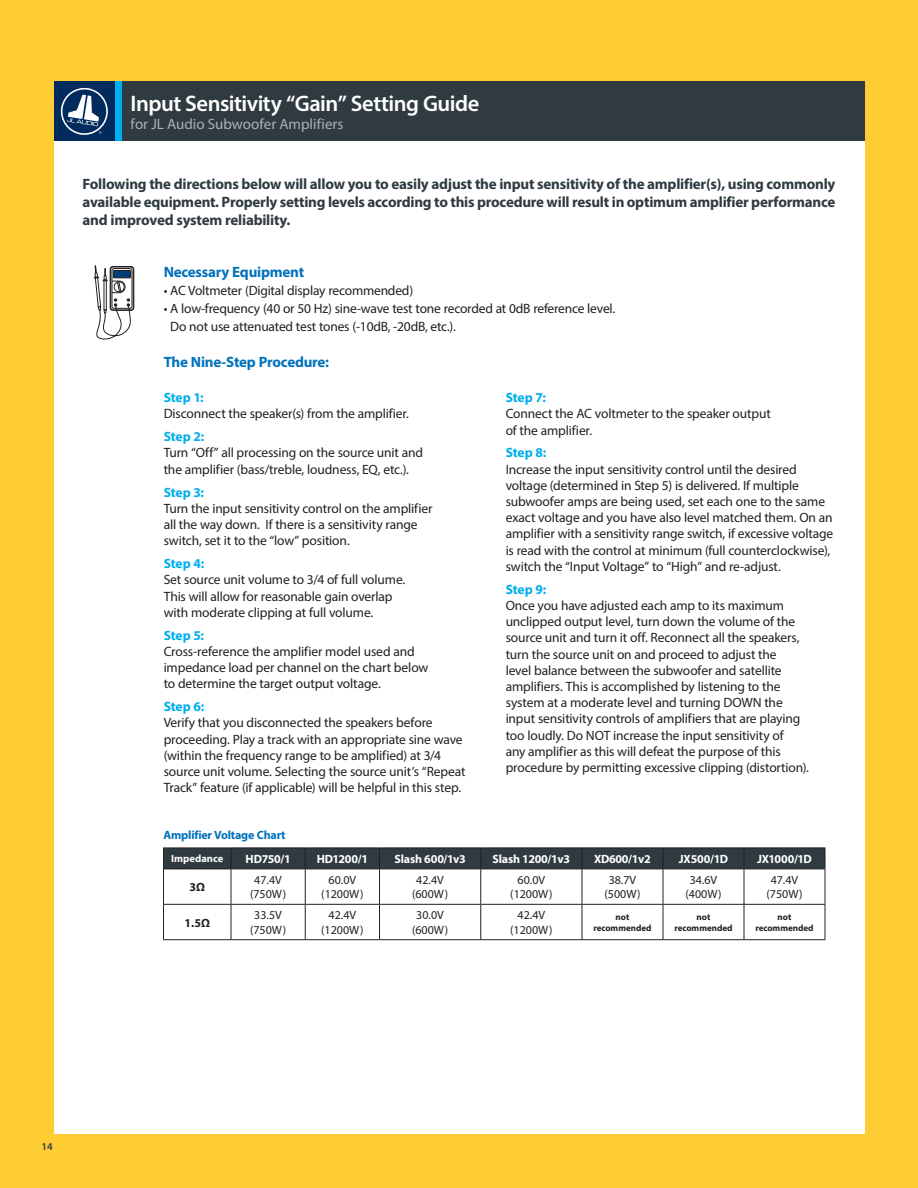
<style>
.page{position:relative;width:918px;height:1188px;background:#fecd33}
.page>*{position:absolute;margin:0;border:0;box-sizing:border-box;transform-origin:0 0}
.t1{font:600 22.5px "Myriad Pro";letter-spacing:-.02em;color:#fff}
.t2{font:700 15px/18px "Myriad Pro";letter-spacing:-.015em;color:#2f3b41;text-align:justify}
.body_copy{font:700 15px "Myriad Pro";letter-spacing:-.015em;color:#0072bc}
.t3{font:15px "Myriad Pro";color:#aeafb3}
.body_copy-2{font:13.5px/16.2px "Myriad Pro";letter-spacing:-.015em;color:#231f20}
.t4{font:12px/14.4px "Myriad Pro";color:#231f20;text-align:center}
.t5{font:700 12px "Myriad Pro";letter-spacing:-.015em;color:#fff}
.Subhead{font:700 12px "Myriad Pro";letter-spacing:-.015em;color:#0072bc}
.t6{font:700 12px "Myriad Pro";letter-spacing:-.035em;color:#fff}
.t7{font:700 12px "Myriad Pro";color:#231f20}
.t8{font:700 10.5px "Myriad Pro";color:#fff}
.t9{font:600 10.5px "Myriad Pro";color:#2f3b41}
.t10{font:700 9px/10.8px "Myriad Pro";color:#231f20;text-align:center}
.s1{font-weight:700;color:#00aeef}
</style>
<div class="page">
<div style="left:54px;top:81px;width:810px;height:61px;background:#2f3b41"></div>
<div style="left:54px;top:81px;width:61px;height:61px;background:#002b5c"></div>
<div style="left:115px;top:81px;width:7px;height:61px;background:#00aeef"></div>
<svg style="left:60px;top:87px;width:48px;height:48px"></svg>
<div style="left:54px;top:142px;width:810px;height:992px;background:#fff"></div>
<svg style="left:94px;top:266px;width:40px;height:73px"></svg>
<div style="left:164px;top:848px;width:67px;height:21px;background:#2f3b41"></div>
<hr style="left:163px;top:848px;width:68px;height:1px;background:#231f20">
<svg style="left:163px;top:849px;width:1px;height:20px"></svg>
<svg style="left:231px;top:848px;width:595px;height:21px;background:#2e393f"></svg>
<hr style="left:163px;top:869px;width:68px;height:1px;background:#231f20">
<hr style="left:163px;top:869px;width:1px;height:35px;background:#231f20">
<hr style="left:231px;top:869px;width:74px;height:1px;background:#231f20">
<hr style="left:231px;top:869px;width:1px;height:35px;background:#231f20">
<hr style="left:305px;top:869px;width:75px;height:1px;background:#231f20">
<hr style="left:305px;top:869px;width:1px;height:35px;background:#231f20">
<hr style="left:380px;top:869px;width:101px;height:1px;background:#231f20">
<hr style="left:379px;top:869px;width:1px;height:35px;background:#231f20">
<hr style="left:481px;top:869px;width:101px;height:1px;background:#231f20">
<hr style="left:480px;top:869px;width:1px;height:35px;background:#231f20">
<hr style="left:582px;top:869px;width:81px;height:1px;background:#231f20">
<hr style="left:582px;top:869px;width:1px;height:35px;background:#231f20">
<hr style="left:663px;top:869px;width:81px;height:1px;background:#231f20">
<hr style="left:663px;top:869px;width:1px;height:35px;background:#231f20">
<hr style="left:744px;top:869px;width:81px;height:1px;background:#231f20">
<hr style="left:744px;top:869px;width:1px;height:35px;background:#231f20">
<hr style="left:825px;top:869px;width:1px;height:35px;background:#231f20">
<hr style="left:163px;top:904px;width:68px;height:1px;background:#231f20">
<hr style="left:163px;top:905px;width:1px;height:34px;background:#231f20">
<hr style="left:231px;top:904px;width:74px;height:1px;background:#231f20">
<hr style="left:231px;top:905px;width:1px;height:34px;background:#231f20">
<hr style="left:305px;top:904px;width:75px;height:1px;background:#231f20">
<hr style="left:305px;top:905px;width:1px;height:34px;background:#231f20">
<hr style="left:380px;top:904px;width:101px;height:1px;background:#231f20">
<hr style="left:379px;top:905px;width:1px;height:34px;background:#231f20">
<hr style="left:481px;top:904px;width:101px;height:1px;background:#231f20">
<hr style="left:480px;top:905px;width:1px;height:34px;background:#231f20">
<hr style="left:582px;top:904px;width:81px;height:1px;background:#231f20">
<hr style="left:582px;top:905px;width:1px;height:34px;background:#231f20">
<hr style="left:663px;top:904px;width:81px;height:1px;background:#231f20">
<hr style="left:663px;top:905px;width:1px;height:34px;background:#231f20">
<hr style="left:744px;top:904px;width:81px;height:1px;background:#231f20">
<hr style="left:744px;top:905px;width:1px;height:34px;background:#231f20">
<hr style="left:825px;top:905px;width:1px;height:34px;background:#231f20">
<hr style="left:163px;top:939px;width:68px;height:1px;background:#231f20">
<hr style="left:231px;top:939px;width:74px;height:1px;background:#231f20">
<hr style="left:305px;top:939px;width:75px;height:1px;background:#231f20">
<hr style="left:380px;top:939px;width:101px;height:1px;background:#231f20">
<hr style="left:481px;top:939px;width:101px;height:1px;background:#231f20">
<hr style="left:582px;top:939px;width:81px;height:1px;background:#231f20">
<hr style="left:663px;top:939px;width:81px;height:1px;background:#231f20">
<hr style="left:744px;top:939px;width:81px;height:1px;background:#231f20">
<p class="t1" style="left:131px;top:90px;width:350px">Input Sensitivity “Gain” Setting Guide</p>
<p class="t3" style="left:131px;top:115px;width:214px">for JL Audio Subwoofer Amplifiers</p>
<p class="t2" style="left:82px;top:174px;width:755px">Following the directions below will allow you to easily adjust the input sensitivity of the amplifier(s), using commonly available equipment. Properly setting levels according to this procedure will result in optimum amplifier performance and improved system reliability.</p>
<p class="body_copy" style="left:164px;top:262px;width:142px">Necessary Equipment</p>
<p class="body_copy-2" style="left:164px;top:282px;width:251px">• AC Voltmeter (Digital display recommended)</p>
<p class="body_copy-2" style="left:170px;top:299px;width:446px;line-height:18px;text-indent:-7px">• A low-frequency (40 or 50 Hz) sine-wave test tone recorded at 0dB reference level.<br>Do not use attenuated test tones (-10dB, -20dB, etc.).</p>
<p class="body_copy" style="left:164px;top:352px;width:167px">The Nine-Step Procedure:</p>
<p class="body_copy-2" style="left:164px;top:389px;width:247px"><span class="s1">Step 1:<br></span>Disconnect the speaker(s) from the amplifier.</p>
<p class="body_copy-2" style="left:164px;top:428px;width:261px"><span class="s1">Step 2:<br></span>Turn “Off” all processing on the source unit and the amplifier (bass/treble, loudness, EQ, etc.).</p>
<p class="body_copy-2" style="left:164px;top:484px;width:270px"><span class="s1">Step 3:<br></span>Turn the input sensitivity control on the amplifier all the way down. If there is a sensitivity range switch, set it to the “low” position.</p>
<p class="body_copy-2" style="left:164px;top:555px;width:243px"><span class="s1">Step 4:<br></span>Set source unit volume to 3/4 of full volume.<br>This will allow for reasonable gain overlap with moderate clipping at full volume.</p>
<p class="body_copy-2" style="left:164px;top:627px;width:266px"><span class="s1">Step 5:<br></span>Cross-reference the amplifier model used and impedance load per channel on the chart below to determine the target output voltage.</p>
<p class="body_copy-2" style="left:164px;top:698px;width:303px"><span class="s1">Step 6:<br></span>Verify that you disconnected the speakers before proceeding. Play a track with an appropriate sine wave (within the frequency range to be amplified) at 3/4 source unit volume. Selecting the source unit’s “Repeat Track” feature (if applicable) will be helpful in this step.</p>
<p class="body_copy-2" style="left:506px;top:389px;width:267px"><span class="s1">Step 7:<br></span>Connect the AC voltmeter to the speaker output of the amplifier.</p>
<p class="body_copy-2" style="left:506px;top:445px;width:329px"><span class="s1">Step 8:<br></span>Increase the input sensitivity control until the desired voltage (determined in Step 5) is delivered. If multiple subwoofer amps are being used, set each one to the same exact voltage and you have also level matched them. On an amplifier with a sensitivity range switch, if excessive voltage is read with the control at minimum (full counterclockwise), switch the “Input Voltage” to “High” and re-adjust.</p>
<p class="body_copy-2" style="left:506px;top:581px;width:305px"><span class="s1">Step 9:<br></span>Once you have adjusted each amp to its maximum unclipped output level, turn down the volume of the source unit and turn it off. Reconnect all the speakers, turn the source unit on and proceed to adjust the<br>level balance between the subwoofer and satellite amplifiers. This is accomplished by listening to the system at a moderate level and turning DOWN the input sensitivity controls of amplifiers that are playing too loudly. Do NOT increase the input sensitivity of<br>any amplifier as this will defeat the purpose of this procedure by permitting excessive clipping (distortion).</p>
<p class="Subhead" style="left:164px;top:827px;width:124px">Amplifier Voltage Chart</p>
<p class="t8" style="left:171px;top:852px;width:54px">Impedance</p>
<p class="t5" style="left:246px;top:851px;width:47px">HD750/1</p>
<p class="t5" style="left:317px;top:851px;width:53px">HD1200/1</p>
<p class="t5" style="left:394px;top:851px;width:73px">Slash 600/1v3</p>
<p class="t5" style="left:492px;top:851px;width:79px">Slash 1200/1v3</p>
<p class="t5" style="left:594px;top:851px;width:58px">XD600/1v2</p>
<p class="t5" style="left:679px;top:851px;width:51px">JX500/1D</p>
<p class="t6" style="left:757px;top:851px;width:56px">JX1000/1D</p>
<p class="t7" style="left:189px;top:879px;width:17px">3Ω</p>
<p class="t4" style="left:250px;top:873px;width:38px">47.4V (750W)</p>
<p class="t4" style="left:329px;top:873px;width:29px">60.0V</p>
<p class="t4" style="left:412px;top:873px;width:38px">42.4V (600W)</p>
<p class="t4" style="left:510px;top:873px;width:44px">60.0V (1200W)</p>
<p class="t4" style="left:604px;top:873px;width:38px">38.7V (500W)</p>
<p class="t4" style="left:685px;top:873px;width:38px">34.6V (400W)</p>
<p class="t4" style="left:766px;top:873px;width:38px">47.4V (750W)</p>
<p class="t4" style="left:321px;top:887px;width:44px">(1200W)</p>
<p class="t7" style="left:185px;top:915px;width:27px">1.5Ω</p>
<p class="t4" style="left:250px;top:908px;width:38px">33.5V (750W)</p>
<p class="t4" style="left:321px;top:908px;width:44px">42.4V (1200W)</p>
<p class="t4" style="left:412px;top:908px;width:38px">30.0V (600W)</p>
<p class="t4" style="left:510px;top:908px;width:44px">42.4V (1200W)</p>
<p class="t10" style="left:593px;top:911px;width:60px">not recommended</p>
<p class="t10" style="left:674px;top:911px;width:60px">not recommended</p>
<p class="t10" style="left:755px;top:911px;width:60px">not recommended</p>
<p class="t9" style="left:42px;top:1139px;width:13px">14</p>
</div>
